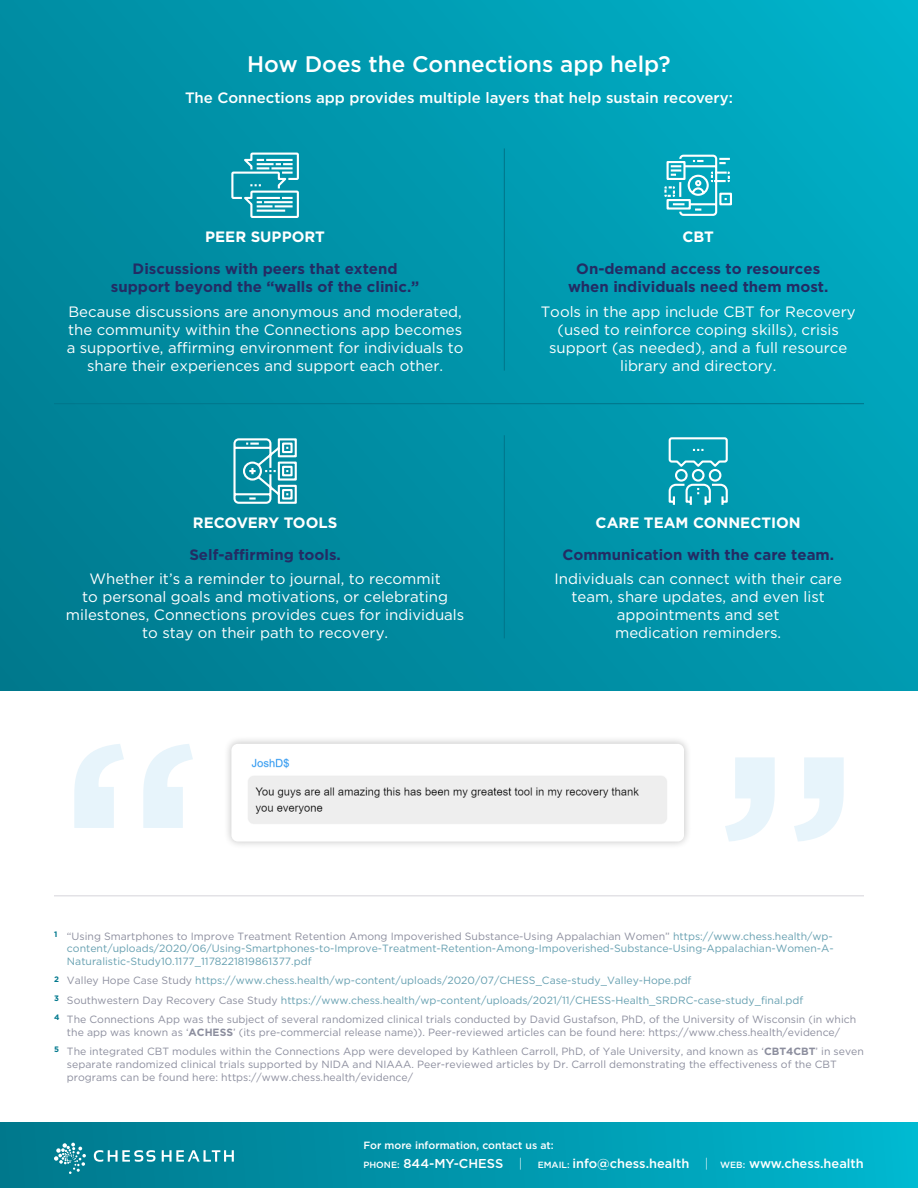
<style>
.page{position:relative;width:918px;height:1188px;background:#fff}
.page>*{position:absolute;margin:0;border:0;box-sizing:border-box;transform-origin:0 0}
.t1{font:500 22.5px "Gotham";color:#fff}
.t2{font:15px/18px "Gotham";color:#fff;text-align:center}
.t3{font:700 15px/18px "Gotham";color:#232c64;text-align:center}
.t4{font:500 15px "Gotham";color:#fff}
.t5{font:700 15px "Gotham";color:#fff}
.t6{font:500 12.9px "Gotham";color:#fff}
.t7{font:10.5px/19.5px "Gotham";color:#8c8e9e}
.t8{font:10.5px/12.6px "Gotham";color:#659fb0;text-align:justify}
.t9{font:500 10.5px "Gotham";color:#fff}
.s1{color:#8c8e9e}
.s2{color:#659fb0}
.s3{font-weight:700}
.s4{font-size:9px}
.s5{font-weight:300}
</style>
<div class="page">
<div style="left:0;top:0;width:918px;height:690px;background:linear-gradient(to right,#008297,#00a7be)"></div>
<div style="left:0;top:1123px;width:918px;height:65px;background:linear-gradient(to right,#00768b,#00b6ce)"></div>
<svg style="left:54px;top:1143px;width:32px;height:31px"></svg>
<svg style="left:94px;top:1150px;width:61px;height:12px"></svg>
<svg style="left:162px;top:1150px;width:72px;height:12px"></svg>
<svg style="left:232px;top:437px;width:66px;height:68px"></svg>
<svg style="left:663px;top:154px;width:70px;height:63px"></svg>
<svg style="left:230px;top:151px;width:71px;height:69px;background:#42adbe"></svg>
<svg style="left:667px;top:436px;width:63px;height:71px;background:#34aebf"></svg>
<hr style="left:54px;top:403px;width:810px;height:1px;background:#00788d">
<hr style="left:504px;top:435px;width:1px;height:203px;background:#00788d">
<hr style="left:504px;top:148px;width:1px;height:223px;background:#00788d">
<svg style="left:74px;top:744px;width:119px;height:84px"></svg>
<svg style="left:725px;top:757px;width:119px;height:85px"></svg>
<div style="left:223px;top:736px;width:469px;height:114px;background:#000;opacity:.25"></div>
<div style="left:231px;top:744px;width:453px;height:98px;background:#fff;border-radius:6px"></div>
<img style="left:248px;top:758px;width:419px;height:66px">
<hr style="left:54px;top:895px;width:810px;height:1px;background:#dad9de">
<h1 class="t1" style="left:247px;top:49px;width:425px">How Does the Connections app help?</h1>
<h2 class="t4" style="left:185px;top:88px;width:549px">The Connections app provides multiple layers that help sustain recovery:</h2>
<h2 class="t5" style="left:205px;top:227px;width:121px">PEER SUPPORT</h2>
<h2 class="t3" style="left:111px;top:259px;width:310px">Discussions with peers that extend support beyond the “walls of the clinic.”</h2>
<h2 class="t2" style="left:67px;top:302px;width:398px">Because discussions are anonymous and moderated, the community within the Connections app becomes a supportive, affirming environment for individuals to share their experiences and support each other.</h2>
<h2 class="t5" style="left:682px;top:227px;width:33px">CBT</h2>
<h2 class="t3" style="left:568px;top:259px;width:262px">On-demand access to resources when individuals need them most.</h2>
<h2 class="t2" style="left:541px;top:302px;width:317px">Tools in the app include CBT for Recovery (used to reinforce coping skills), crisis support (as needed), and a full resource library and directory.</h2>
<h2 class="t5" style="left:193px;top:513px;width:146px">RECOVERY TOOLS</h2>
<h2 class="t5" style="left:596px;top:513px;width:207px">CARE TEAM CONNECTION</h2>
<h2 class="t3" style="left:189px;top:545px;width:153px">Self-affirming tools.</h2>
<h2 class="t2" style="left:66px;top:570px;width:400px">Whether it’s a reminder to journal, to recommit<br>to personal goals and motivations, or celebrating milestones, Connections provides cues for individuals to stay on their path to recovery.</h2>
<h2 class="t3" style="left:562px;top:545px;width:273px">Communication with the care team.</h2>
<h2 class="t2" style="left:555px;top:570px;width:289px">Individuals can connect with their care team, share updates, and even list appointments and set<br>medication reminders.</h2>
<p class="t8" style="left:67px;top:930px;width:768px;text-indent:-13px"><sup>1</sup> <span class="s1">“Using Smartphones to Improve Treatment Retention Among Impoverished Substance-Using Appalachian Women”</span> https://www.chess.health/wp&shy;content/uploads/2020/06/Using-Smartphones-to-Improve-Treatment-Retention-Among-Impoverished-Substance-Using-Appalachian-Women-A-Naturalistic-Study10.1177_1178221819861377.pdf</p>
<p class="t7" style="left:54px;top:971px;width:804px"><sup>2</sup> Valley Hope Case Study <span class="s2">https://www.chess.health/wp-content/uploads/2020/07/CHESS_Case-study_Valley-Hope.pdf<br></span><sup>3</sup> Southwestern Day Recovery Case Study <span class="s2">https://www.chess.health/wp-content/uploads/2021/11/CHESS-Health_SRDRC-case-study_final.pdf<br></span><sup>4</sup> The Connections App was the subject of several randomized clinical trials conducted by David Gustafson, PhD, of the University of Wisconsin (in which</p>
<p class="t7" style="left:54px;top:1022px;width:811px;text-indent:13px">the app was known as ‘<span class="s3">ACHESS</span>’ (its pre-commercial release name)). Peer-reviewed articles can be found here: https://www.chess.health/evidence/<br><sup>5</sup> The integrated CBT modules within the Connections App were developed by Kathleen Carroll, PhD, of Yale University, and known as ‘<span class="s3">CBT4CBT</span>’ in seven</p>
<p class="t7" style="left:67px;top:1058px;width:771px;line-height:12.6px">separate randomized clinical trials supported by NIDA and NIAAA. Peer-reviewed articles by Dr. Carroll demonstrating the effectiveness of the CBT programs can be found here: https://www.chess.health/evidence/</p>
<p class="t9" style="left:363px;top:1139px;width:192px">For more information, contact us at:</p>
<p class="t6" style="left:363px;top:1155px;width:502px"><span class="s4">PHONE:</span> 844-MY-CHESS <span class="s5">|</span> <span class="s4">EMAIL:</span> info@chess.health <span class="s5">|</span> <span class="s4">WEB:</span> www.chess.health</p>
</div>
